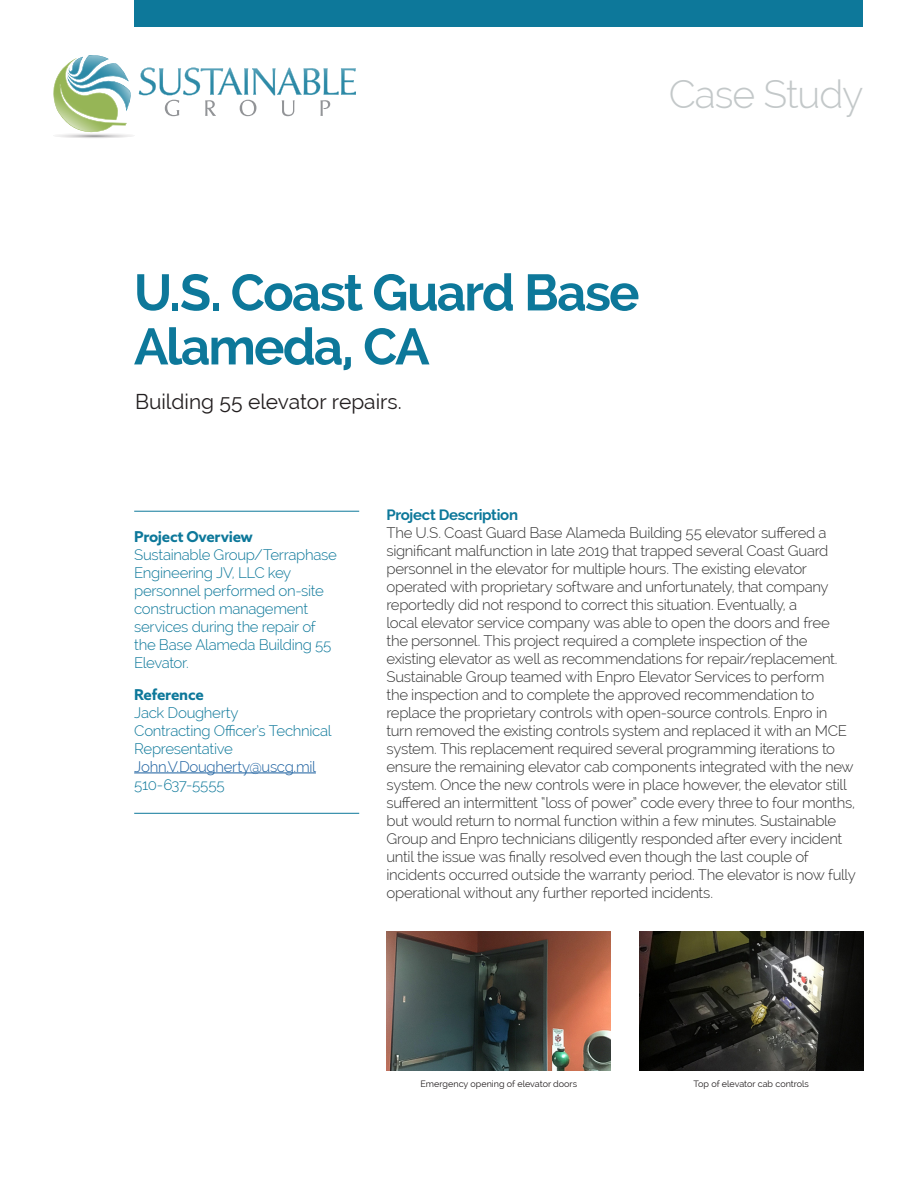
<style>
.page{position:relative;width:918px;height:1188px;background:#fff}
.page>*{position:absolute;margin:0;border:0;box-sizing:border-box;transform-origin:0 0}
.t1{font:700 51px/54px "Raleway";letter-spacing:-.04em;color:#0d789a}
.t2{font:300 39px "Raleway";letter-spacing:-.025em;color:#c3c8c9}
.t3{font:21px "Raleway";color:#231f20}
.t4{font:300 15px/18px "Raleway";letter-spacing:-.02em;color:#333}
.t5{font:300 15px/18px "Raleway";letter-spacing:-.02em;color:#0d789a}
.t6{font:300 15px "Raleway";letter-spacing:-.02em;color:#175d9e}
.t7{font:700 15px "Azo Sans";letter-spacing:-.02em;color:#0d789a}
.t8{font:700 15px "Raleway";letter-spacing:-.02em;color:#0d789a}
.t9{font:9px "Raleway";color:#231f20}
</style>
<div class="page">
<hr style="left:134px;top:773px;width:182px;height:1px;background:#175d9e">
<hr style="left:134px;top:511px;width:225px;height:1px;background:#0d789a">
<hr style="left:134px;top:813px;width:225px;height:1px;background:#0d789a">
<div style="left:134px;top:0;width:729px;height:27px;background:#0d789a"></div>
<svg style="left:53px;top:55px;width:303px;height:83px"></svg>
<img style="left:387px;top:932px;width:223px;height:139px">
<img style="left:640px;top:932px;width:224px;height:139px">
<h2 class="t2" style="left:669px;top:71px;width:196px">Case Study</h2>
<h1 class="t1" style="left:134px;top:266px;width:507px">U.S. Coast Guard Base<br>Alameda, CA</h1>
<h3 class="t3" style="left:135px;top:389px;width:268px">Building 55 elevator repairs.</h3>
<p class="t7" style="left:134px;top:527px;width:120px">Project Overview</p>
<p class="t5" style="left:134px;top:546px;width:204px">Sustainable Group/Terraphase<br>Engineering JV, LLC key personnel performed on-site construction management services during the repair of the Base Alameda Building 55<br>Elevator.</p>
<p class="t7" style="left:134px;top:684px;width:71px">Reference</p>
<p class="t5" style="left:134px;top:703px;width:199px">Jack Dougherty<br>Contracting Officer’s Technical<br>Representative</p>
<p class="t6" style="left:134px;top:758px;width:183px">John.V.Dougherty@uscg.mil</p>
<p class="t5" style="left:134px;top:775px;width:92px">510-637-5555</p>
<p class="t8" style="left:387px;top:507px;width:133px">Project Description</p>
<p class="t4" style="left:387px;top:524px;width:471px">The U.S. Coast Guard Base Alameda Building 55 elevator suffered a significant malfunction in late 2019 that trapped several Coast Guard personnel in the elevator for multiple hours. The existing elevator operated with proprietary software and unfortunately, that company reportedly did not respond to correct this situation. Eventually, a<br>local elevator service company was able to open the doors and free<br>the personnel. This project required a complete inspection of the existing elevator as well as recommendations for repair/replacement.<br>Sustainable Group teamed with Enpro Elevator Services to perform<br>the inspection and to complete the approved recommendation to replace the proprietary controls with open-source controls. Enpro in turn removed the existing controls system and replaced it with an MCE system. This replacement required several programming iterations to ensure the remaining elevator cab components integrated with the new system. Once the new controls were in place however, the elevator still suffered an intermittent “loss of power” code every three to four months, but would return to normal function within a few minutes. Sustainable Group and Enpro technicians diligently responded after every incident until the issue was finally resolved even though the last couple of incidents occurred outside the warranty period. The elevator is now fully operational without any further reported incidents.</p>
<p class="t9" style="left:420px;top:1078px;width:158px">Emergency opening of elevator doors</p>
<p class="t9" style="left:694px;top:1078px;width:117px">Top of elevator cab controls</p>
</div>
